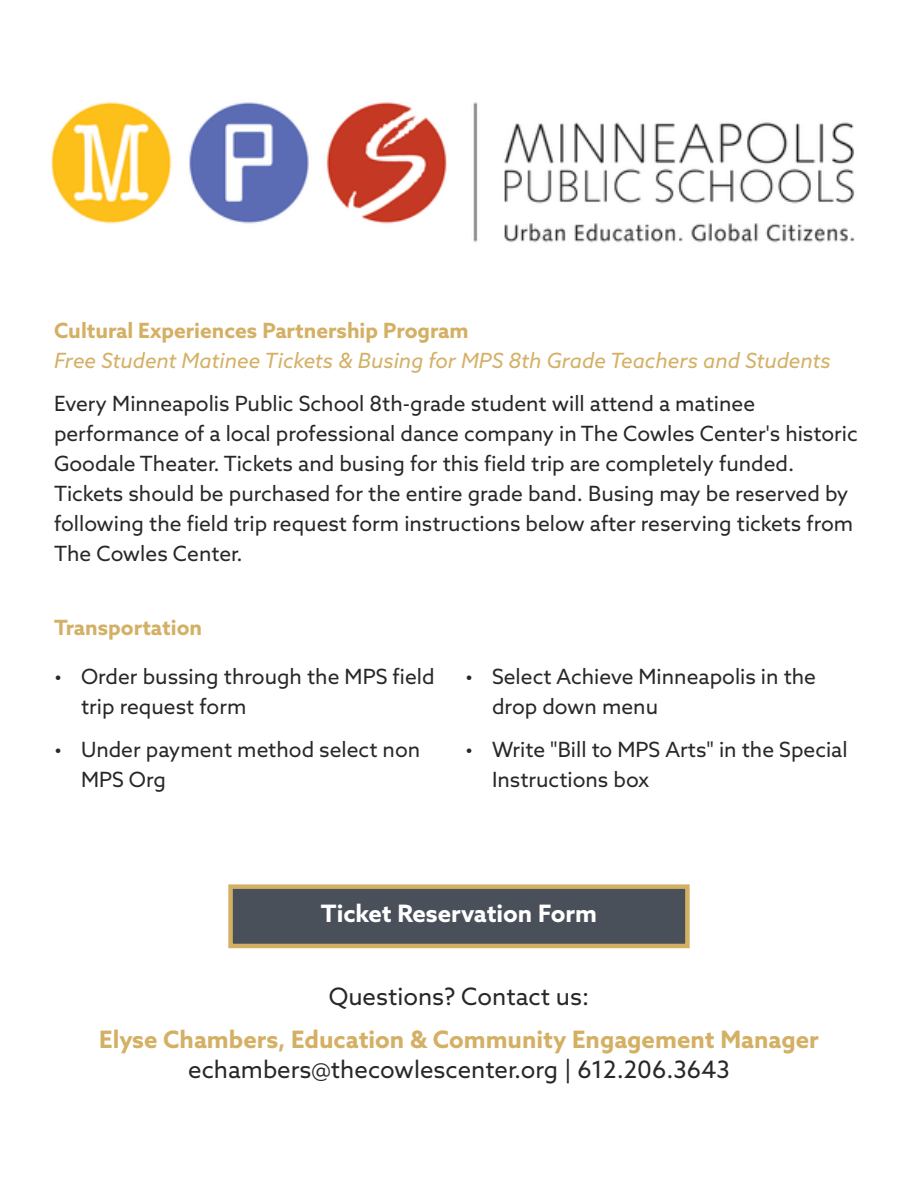
<style>
.page{position:relative;width:918px;height:1188px;background:#fff}
.page>*{position:absolute;margin:0;border:0;box-sizing:border-box;transform-origin:0 0}
.t1{font:24px "Azo Sans";color:#292829}
.t2{font:700 24px "Azo Sans";color:#d4b065}
.t3{font:700 24px "Azo Sans";color:#fff}
.t4{font:21px/30px "Azo Sans";color:#292829}
.t5{font:italic 21px "Azo Sans";color:#d4b065}
.t6{font:700 21px "Azo Sans";color:#d4b065}
</style>
<div class="page">
<img style="left:51px;top:102px;width:804px;height:141px">
<div style="left:228px;top:884px;width:462px;height:64px;background:#4a505a;border:4px solid #d4b065"></div>
<p class="t6" style="left:54px;top:316px;width:416px">Cultural Experiences Partnership Program</p>
<p class="t5" style="left:54px;top:346px;width:778px">Free Student Matinee Tickets &amp; Busing for MPS 8th Grade Teachers and Students</p>
<p class="t4" style="left:54px;top:388px;width:805px">Every Minneapolis Public School 8th-grade student will attend a matinee performance of a local professional dance company in The Cowles Center's historic Goodale Theater. Tickets and busing for this field trip are completely funded.<br>Tickets should be purchased for the entire grade band. Busing may be reserved by following the field trip request form instructions below after reserving tickets from The Cowles Center.</p>
<p class="t6" style="left:54px;top:613px;width:150px">Transportation</p>
<p class="t4" style="left:81px;top:661px;width:355px;text-indent:-27px">• Order bussing through the MPS field trip request form</p>
<p class="t4" style="left:81px;top:735px;width:341px;text-indent:-27px">• Under payment method select non<br>MPS Org</p>
<p class="t4" style="left:492px;top:661px;width:326px;text-indent:-27px">• Select Achieve Minneapolis in the drop down menu</p>
<p class="t4" style="left:492px;top:735px;width:357px;text-indent:-27px">• Write "Bill to MPS Arts" in the Special<br>Instructions box</p>
<p class="t3" style="left:321px;top:898px;width:278px">Ticket Reservation Form</p>
<p class="t1" style="left:329px;top:981px;width:262px">Questions? Contact us:</p>
<p class="t2" style="left:99px;top:1024px;width:721px">Elyse Chambers, Education &amp; Community Engagement Manager</p>
<p class="t1" style="left:188px;top:1054px;width:543px">echambers@thecowlescenter.org | 612.206.3643</p>
</div>
